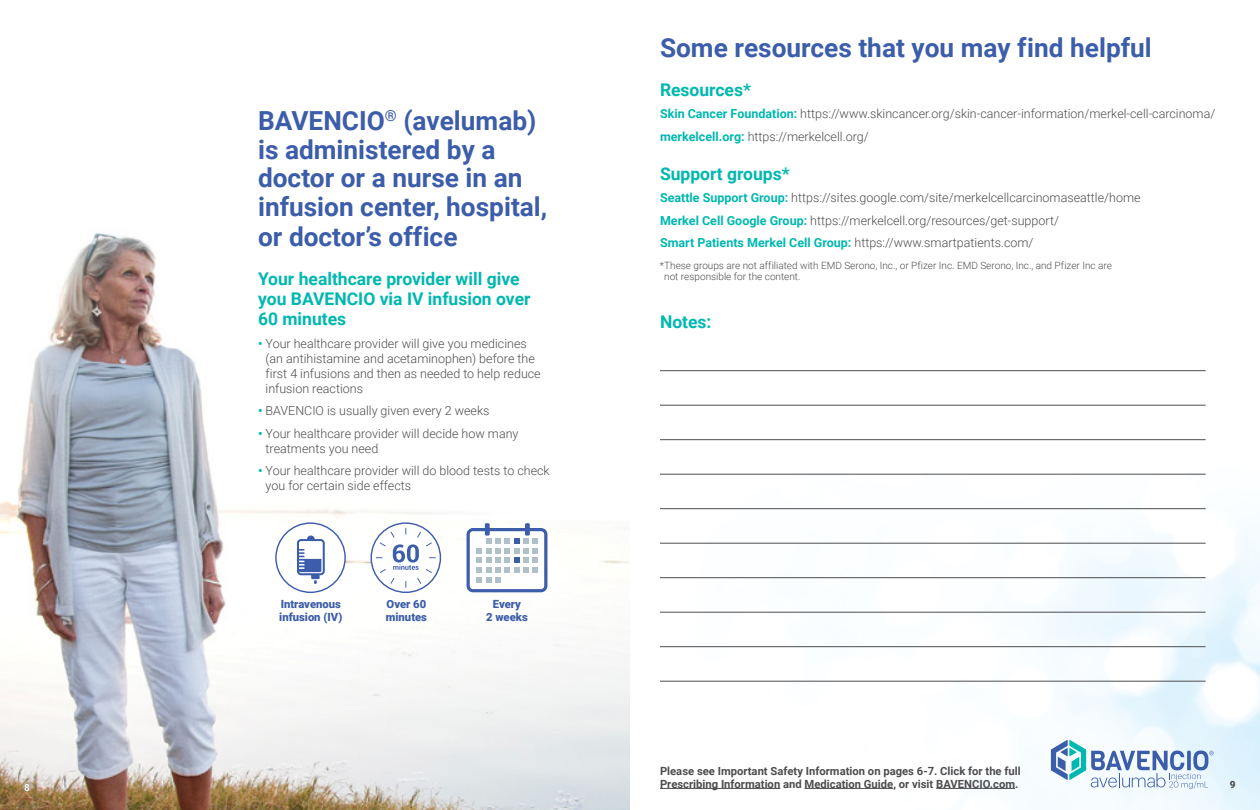
<style>
.page{position:relative;width:1260px;height:810px;background:#fff}
.page>*{position:absolute;margin:0;border:0;box-sizing:border-box;transform-origin:0 0}
.t1{font:700 26.25px/29px "Roboto";color:#3c5daa}
.t2{font:700 17.5px/20px "Roboto";color:#00b8b0}
.t3{font:300 12.5px/15px "Roboto";color:#4d4d4f}
.t4{font:700 11.25px/12.5px "Roboto";color:#4d4d4f}
.t5{font:900 11.25px/12.5px "Roboto";color:#3c5daa}
.t6{font:300 10px/11.2px "Roboto";color:#4d4d4f}
.t7{font:900 10px "Roboto";color:#4d4d4f}
.t8{font:900 10px "Roboto";color:#fff}
.s1{font-weight:700;color:#00b8b0}
</style>
<div class="page">
<img style="left:0;top:233px;width:630px;height:577px">
<svg style="left:1051px;top:740px;width:163px;height:49px"></svg>
<hr style="left:660px;top:788px;width:120px;height:1px;background:#4d4d4f">
<hr style="left:805px;top:788px;width:88px;height:1px;background:#4d4d4f">
<hr style="left:936px;top:788px;width:79px;height:1px;background:#4d4d4f">
<svg style="left:275px;top:522px;width:71px;height:71px"></svg>
<svg style="left:371px;top:522px;width:70px;height:71px"></svg>
<svg style="left:467px;top:523px;width:80px;height:69px"></svg>
<hr style="left:660px;top:370px;width:546px;height:1px;background:#4d4d4f">
<hr style="left:660px;top:405px;width:546px;height:1px;background:#4d4d4f">
<hr style="left:660px;top:439px;width:546px;height:1px;background:#4d4d4f">
<hr style="left:660px;top:474px;width:546px;height:1px;background:#4d4d4f">
<hr style="left:660px;top:508px;width:546px;height:1px;background:#4d4d4f">
<hr style="left:660px;top:543px;width:546px;height:1px;background:#4d4d4f">
<hr style="left:660px;top:577px;width:546px;height:1px;background:#4d4d4f">
<hr style="left:660px;top:612px;width:546px;height:1px;background:#4d4d4f">
<hr style="left:660px;top:646px;width:546px;height:1px;background:#4d4d4f">
<hr style="left:660px;top:681px;width:546px;height:1px;background:#4d4d4f">
<p class="t8" style="left:24px;top:781px;width:7px">8</p>
<h1 class="t1" style="left:258px;top:105px;width:291px">BAVENCIO<sup>®</sup> (avelumab) is administered by a doctor or a nurse in an infusion center, hospital, or doctor’s office</h1>
<h2 class="t2" style="left:258px;top:268px;width:274px">Your healthcare provider will give you BAVENCIO via IV infusion over<br>60 minutes</h2>
<p class="t3" style="left:266px;top:335px;width:277px;text-indent:-8px"><span class="s1">•</span> Your healthcare provider will give you medicines (an antihistamine and acetaminophen) before the first 4 infusions and then as needed to help reduce infusion reactions</p>
<p class="t3" style="left:258px;top:403px;width:233px"><span class="s1">•</span> BAVENCIO is usually given every 2 weeks</p>
<p class="t3" style="left:266px;top:425px;width:254px;text-indent:-8px"><span class="s1">•</span> Your healthcare provider will decide how many treatments you need</p>
<p class="t3" style="left:266px;top:463px;width:286px;text-indent:-8px"><span class="s1">•</span> Your healthcare provider will do blood tests to check you for certain side effects</p>
<p class="t5" style="left:279px;top:597px;width:65px">Intravenous infusion (IV)</p>
<p class="t5" style="left:386px;top:597px;width:43px">Over 60 minutes</p>
<p class="t5" style="left:486px;top:597px;width:43px;text-align:center">Every<br>2 weeks</p>
<h1 class="t1" style="left:660px;top:32px;width:493px">Some resources that you may find helpful</h1>
<h2 class="t2" style="left:660px;top:79px;width:93px">Resources*</h2>
<p class="t3" style="left:660px;top:102px;width:557px;line-height:22.5px"><span class="s1">Skin Cancer Foundation:</span> https://www.skincancer.org/skin-cancer-information/merkel-cell-carcinoma/ <span class="s1">merkelcell.org:</span> https://merkelcell.org/</p>
<h2 class="t2" style="left:660px;top:163px;width:131px">Support groups*</h2>
<p class="t3" style="left:660px;top:186px;width:482px;line-height:22.5px"><span class="s1">Seattle Support Group:</span> https://sites.google.com/site/merkelcellcarcinomaseattle/home<br><span class="s1">Merkel Cell Google Group:</span> https://merkelcell.org/resources/get-support/<br><span class="s1">Smart Patients Merkel Cell Group:</span> https://www.smartpatients.com/</p>
<p class="t6" style="left:664px;top:259px;width:449px;text-indent:-4px">*These groups are not affiliated with EMD Serono, Inc., or Pfizer Inc. EMD Serono, Inc., and Pfizer Inc are not responsible for the content.</p>
<h2 class="t2" style="left:660px;top:312px;width:53px">Notes:</h2>
<p class="t4" style="left:660px;top:764px;width:362px">Please see Important Safety Information on pages 6-7. Click for the full<br>Prescribing Information and Medication Guide, or visit BAVENCIO.com.</p>
<p class="t7" style="left:1230px;top:777px;width:7px">9</p>
</div>
